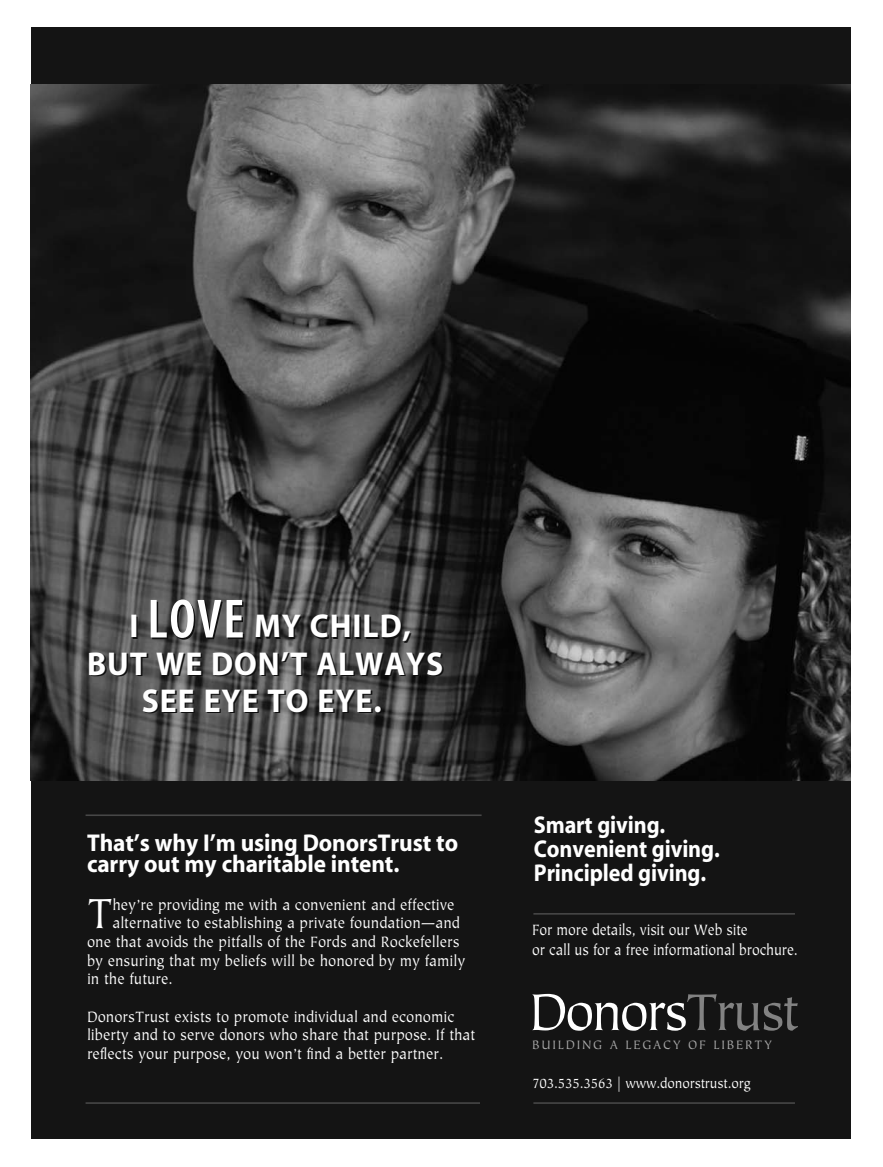
<style>
.page{position:relative;width:883px;height:1167px;background:#fff}
.page>*{position:absolute;margin:0;border:0;box-sizing:border-box;transform-origin:0 0}
.t1{font:57.9px "Tiepolo";letter-spacing:-.055em;color:#fff;scale:.96 1}
.t2{font:47.1px "Tiepolo";color:#fff;scale:.91 1}
.t3{font:33.15px/37px "Myriad MM 700 600";letter-spacing:.03em;color:#fff;text-align:center;scale:.96 1}
.t4{font:24.3px/21.3px "Myriad MM 700 600";letter-spacing:-.005em;color:#fff;scale:.96 1}
.t5{font:24.3px/24.3px "Myriad MM 700 600";letter-spacing:-.005em;color:#fff;scale:.91 1}
.t6{font:16.8px/18.6px "Tiepolo";color:#fff;scale:.91 1}
.t7{font:16.8px/20.1px "Tiepolo";color:#fff;scale:.86 1}
.t8{font:15.3px "Tiepolo";letter-spacing:-.01em;color:#fff;scale:.91 1}
.t9{font:13.65px "Tiepolo";letter-spacing:.13em;color:#a8a8a8;scale:.96 1}
.s1{font-family:"Myriad MM 565 300";font-size:55.65px}
.s2{color:#828282}
</style>
<div class="page">
<div style="left:31px;top:27px;width:819px;height:1111px;background:#141414"></div>
<img style="left:31px;top:84px;width:819px;height:696px">
<hr style="left:86px;top:1102px;width:394px;height:1px;background:#474747">
<hr style="left:86px;top:814px;width:396px;height:2px;background:#474747">
<hr style="left:533px;top:1102px;width:262px;height:1px;background:#474747">
<hr style="left:533px;top:913px;width:262px;height:1px;background:#474747">
<p class="t3" style="left:87px;top:610px;width:373px">I <span class="s1">LOVE</span> MY CHILD,<br>BUT WE DON’T ALWAYS<br>SEE EYE TO EYE.</p>
<p class="t4" style="left:87px;top:834px;width:388px">That’s why I’m using DonorsTrust to carry out my charitable intent.</p>
<p class="t2" style="left:87px;top:895px;width:29px">T</p>
<p class="t6" style="left:112px;top:896px;width:377px">hey’re providing me with a convenient and effective</p>
<p class="t6" style="left:112px;top:915px;width:384px">alternative to establishing a private foundation—and</p>
<p class="t6" style="left:87px;top:933px;width:411px">one that avoids the pitfalls of the Fords and Rockefellers</p>
<p class="t6" style="left:87px;top:952px;width:417px">by ensuring that my beliefs will be honored by my family</p>
<p class="t6" style="left:87px;top:971px;width:96px">in the future.</p>
<p class="t6" style="left:87px;top:1008px;width:428px">DonorsTrust exists to promote individual and economic liberty and to serve donors who share that purpose. If that reflects your purpose, you won’t find a better partner.</p>
<p class="t5" style="left:534px;top:814px;width:206px">Smart giving.<br>Convenient giving.<br>Principled giving.</p>
<p class="t7" style="left:532px;top:921px;width:311px">For more details, visit our Web site<br>or call us for a free informational brochure.</p>
<p class="t1" style="left:529px;top:989px;width:283px">Donors<span class="s2">Trust</span></p>
<p class="t9" style="left:532px;top:1039px;width:251px">BUILDING A LEGACY OF LIBERTY</p>
<p class="t8" style="left:532px;top:1077px;width:242px">703.535.3563 | www.donorstrust.org</p>
</div>
